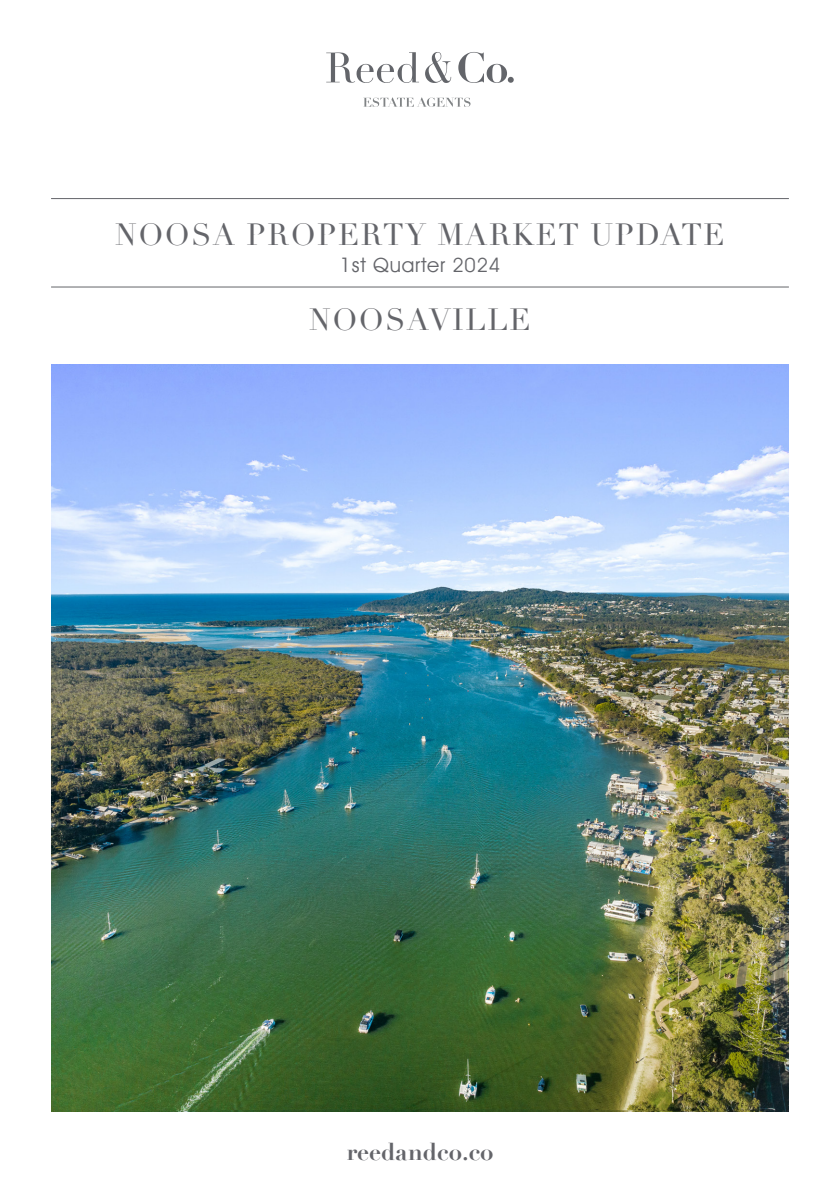
<style>
.page{position:relative;width:840px;height:1191px;background:#fff}
.page>*{position:absolute;margin:0;border:0;box-sizing:border-box;transform-origin:0 0}
.Title{font:30px "Didot";letter-spacing:.05em;color:#64656a}
.t1{font:700 24px "Didot";color:#64656a}
.t2{font:20px "Avant Garde IT Cby BT";letter-spacing:.04em;color:#64656a}
</style>
<div class="page">
<img style="left:51px;top:365px;width:737px;height:746px">
<svg style="left:326px;top:52px;width:93px;height:31px"></svg>
<svg style="left:425px;top:52px;width:26px;height:31px"></svg>
<svg style="left:458px;top:52px;width:55px;height:31px"></svg>
<svg style="left:363px;top:97px;width:107px;height:10px"></svg>
<hr style="left:51px;top:198px;width:737px;height:1px;background:#64656a">
<hr style="left:51px;top:287px;width:737px;height:1px;background:#64656a">
<p class="Title" style="left:115px;top:216px;width:610px">NOOSA PROPERTY MARKET UPDATE</p>
<p class="t2" style="left:339px;top:253px;width:162px">1st Quarter 2024</p>
<p class="Title" style="left:309px;top:302px;width:223px">NOOSAVILLE</p>
<p class="t1" style="left:346px;top:1136px;width:149px">reedandco.co</p>
</div>
